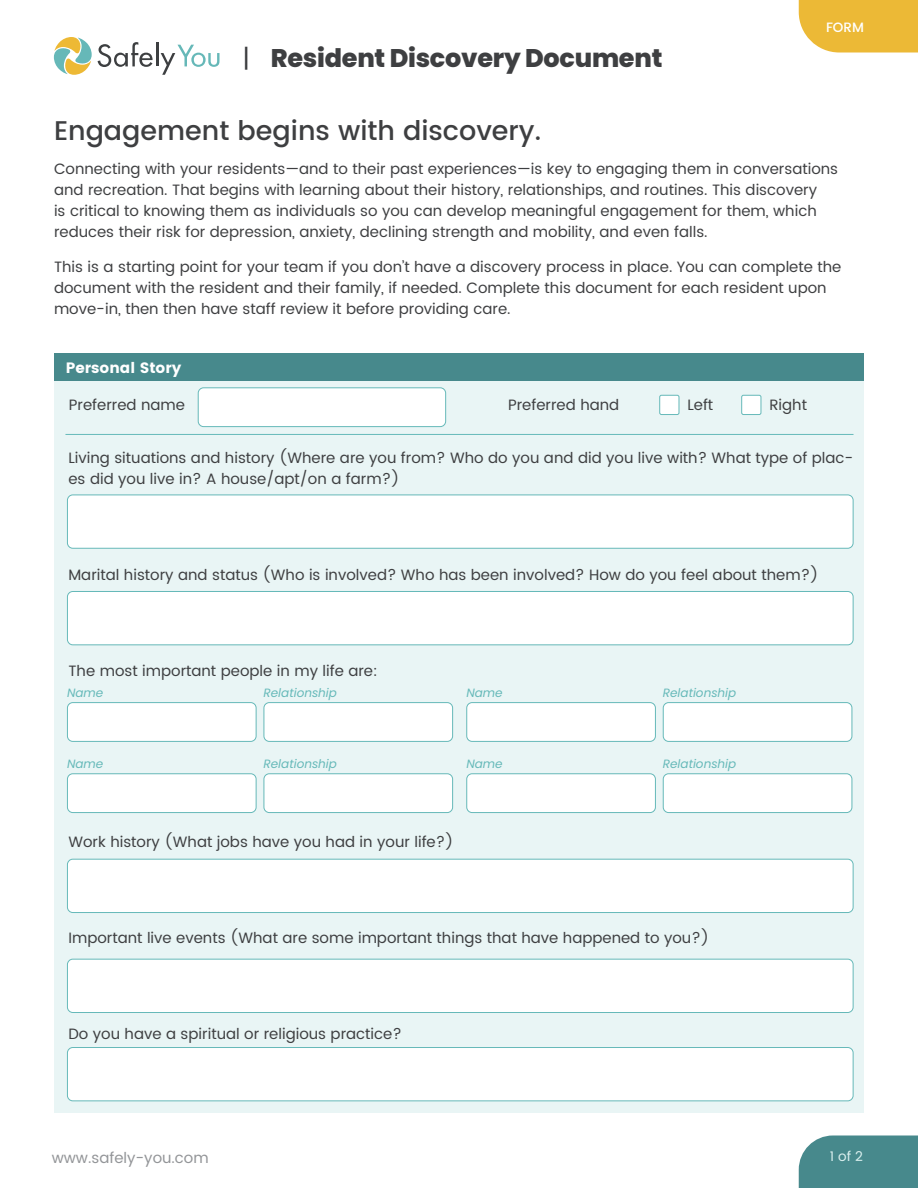
<style>
.page{position:relative;width:918px;height:1188px;background:#fff}
.page>*{position:absolute;margin:0;border:0;box-sizing:border-box;transform-origin:0 0}
.t1{font:500 27px "Poppins";color:#3e3f41}
.Doc_Title{font:800 25.5px "Poppins";letter-spacing:-.01em;color:#3e3f41}
.Paragraph{font:15px/21px "Poppins";color:#3e3f41}
.List_No_Indent{font:15px/21px "Poppins";color:#3e3f41}
.t2{font:15px "Poppins";color:#939598}
.Main_Qs{font:700 15px "Poppins";color:#fff}
.t3{font:13.5px "Poppins";color:#dbf0ef}
.t4{font:500 13.5px "Poppins";color:#fff}
.hints{font:italic 12px "Poppins";color:#66b9b9}
.s1{font-weight:400}
</style>
<div class="page">
<svg style="left:54px;top:37px;width:38px;height:38px"></svg>
<svg style="left:98px;top:42px;width:55px;height:25px"></svg>
<hr style="left:156px;top:43px;width:2px;height:23px;background:#3d3f41">
<svg style="left:161px;top:45px;width:59px;height:30px"></svg>
<div style="left:799px;top:1136px;width:119px;height:52px;background:#47898c"></div>
<div style="left:799px;top:0;width:119px;height:52px;background:#ecb936"></div>
<div style="left:54px;top:380px;width:810px;height:732px;background:#e9f5f5"></div>
<div style="left:54px;top:353px;width:810px;height:27px;background:#47898c"></div>
<hr style="left:65px;top:434px;width:789px;height:1px;background:#66b9b9">
<div style="left:660px;top:395px;width:19px;height:20px;background:#fff;border-radius:2px"></div>
<div style="left:659px;top:395px;width:20px;height:20px;border:1px solid #66b9b9;border-radius:2px"></div>
<div style="left:742px;top:395px;width:19px;height:20px;background:#fff;border-radius:2px"></div>
<div style="left:741px;top:395px;width:20px;height:20px;border:1px solid #66b9b9;border-radius:2px"></div>
<div style="left:198px;top:388px;width:248px;height:39px;background:#fff;border-radius:5px"></div>
<div style="left:198px;top:387px;width:248px;height:40px;border:1px solid #66b9b9;border-radius:5px"></div>
<div style="left:67px;top:703px;width:189px;height:38px;background:#fff;border-radius:5px"></div>
<div style="left:67px;top:702px;width:189px;height:40px;border:1px solid #66b9b9;border-radius:5px"></div>
<div style="left:67px;top:774px;width:189px;height:39px;background:#fff;border-radius:5px"></div>
<div style="left:67px;top:773px;width:189px;height:40px;border:1px solid #66b9b9;border-radius:5px"></div>
<div style="left:467px;top:703px;width:188px;height:38px;background:#fff;border-radius:5px"></div>
<div style="left:466px;top:702px;width:190px;height:40px;border:1px solid #66b9b9;border-radius:5px"></div>
<div style="left:467px;top:774px;width:188px;height:39px;background:#fff;border-radius:5px"></div>
<div style="left:466px;top:773px;width:190px;height:40px;border:1px solid #66b9b9;border-radius:5px"></div>
<div style="left:264px;top:703px;width:189px;height:38px;background:#fff;border-radius:5px"></div>
<div style="left:264px;top:702px;width:189px;height:40px;border:1px solid #66b9b9;border-radius:5px"></div>
<div style="left:264px;top:774px;width:189px;height:39px;background:#fff;border-radius:5px"></div>
<div style="left:264px;top:773px;width:189px;height:40px;border:1px solid #66b9b9;border-radius:5px"></div>
<div style="left:663px;top:703px;width:189px;height:38px;background:#fff;border-radius:5px"></div>
<div style="left:663px;top:702px;width:189px;height:40px;border:1px solid #66b9b9;border-radius:5px"></div>
<div style="left:663px;top:774px;width:189px;height:39px;background:#fff;border-radius:5px"></div>
<div style="left:663px;top:773px;width:189px;height:40px;border:1px solid #66b9b9;border-radius:5px"></div>
<div style="left:67px;top:495px;width:786px;height:53px;background:#fff;border-radius:5px"></div>
<div style="left:67px;top:495px;width:787px;height:54px;border:1px solid #66b9b9;border-radius:5px"></div>
<div style="left:67px;top:591px;width:786px;height:54px;background:#fff;border-radius:5px"></div>
<div style="left:67px;top:591px;width:787px;height:54px;border:1px solid #66b9b9;border-radius:5px"></div>
<div style="left:67px;top:859px;width:786px;height:54px;background:#fff;border-radius:5px"></div>
<div style="left:67px;top:859px;width:787px;height:54px;border:1px solid #66b9b9;border-radius:5px"></div>
<div style="left:67px;top:959px;width:786px;height:54px;background:#fff;border-radius:5px"></div>
<div style="left:67px;top:959px;width:787px;height:54px;border:1px solid #66b9b9;border-radius:5px"></div>
<div style="left:67px;top:1048px;width:786px;height:53px;background:#fff;border-radius:5px"></div>
<div style="left:67px;top:1047px;width:787px;height:54px;border:1px solid #66b9b9;border-radius:5px"></div>
<p class="Doc_Title" style="left:242px;top:43px;width:422px"><span class="s1">|</span> Resident Discovery Document</p>
<p class="t4" style="left:826px;top:18px;width:39px">FORM</p>
<h1 class="t1" style="left:54px;top:110px;width:489px">Engagement begins with discovery.</h1>
<p class="Paragraph" style="left:54px;top:159px;width:786px">Connecting with your residents—and to their past experiences—is key to engaging them in conversations and recreation. That begins with learning about their history, relationships, and routines. This discovery<br>is critical to knowing them as individuals so you can develop meaningful engagement for them, which reduces their risk for depression, anxiety, declining strength and mobility, and even falls.</p>
<p class="Paragraph" style="left:54px;top:256px;width:789px">This is a starting point for your team if you don’t have a discovery process in place. You can complete the document with the resident and their family, if needed. Complete this document for each resident upon move-in, then then have staff review it before providing care.</p>
<p class="Main_Qs" style="left:66px;top:359px;width:117px">Personal Story</p>
<p class="List_No_Indent" style="left:69px;top:395px;width:118px">Preferred name</p>
<p class="List_No_Indent" style="left:68px;top:447px;width:786px">Living situations and history (Where are you from? Who do you and did you live with? What type of plac&shy;es did you live in? A house/apt/on a farm?)</p>
<p class="List_No_Indent" style="left:508px;top:395px;width:113px">Preferred hand</p>
<p class="List_No_Indent" style="left:687px;top:395px;width:27px">Left</p>
<p class="List_No_Indent" style="left:769px;top:395px;width:39px">Right</p>
<p class="List_No_Indent" style="left:68px;top:564px;width:752px">Marital history and status (Who is involved? Who has been involved? How do you feel about them?)</p>
<p class="List_No_Indent" style="left:68px;top:660px;width:311px">The most important people in my life are:</p>
<p class="hints" style="left:67px;top:685px;width:38px">Name</p>
<p class="hints" style="left:264px;top:685px;width:75px">Relationship</p>
<p class="hints" style="left:466px;top:685px;width:38px">Name</p>
<p class="hints" style="left:67px;top:757px;width:38px">Name</p>
<p class="hints" style="left:264px;top:757px;width:75px">Relationship</p>
<p class="hints" style="left:466px;top:757px;width:38px">Name</p>
<p class="List_No_Indent" style="left:68px;top:831px;width:387px">Work history (What jobs have you had in your life?)</p>
<p class="hints" style="left:663px;top:685px;width:75px">Relationship</p>
<p class="hints" style="left:663px;top:757px;width:75px">Relationship</p>
<p class="List_No_Indent" style="left:68px;top:927px;width:642px">Important live events (What are some important things that have happened to you?)</p>
<p class="List_No_Indent" style="left:68px;top:1023px;width:335px">Do you have a spiritual or religious practice?</p>
<p class="t2" style="left:52px;top:1147px;width:159px">www.safely-you.com</p>
<p class="t3" style="left:830px;top:1147px;width:35px">1 of 2</p>
</div>
